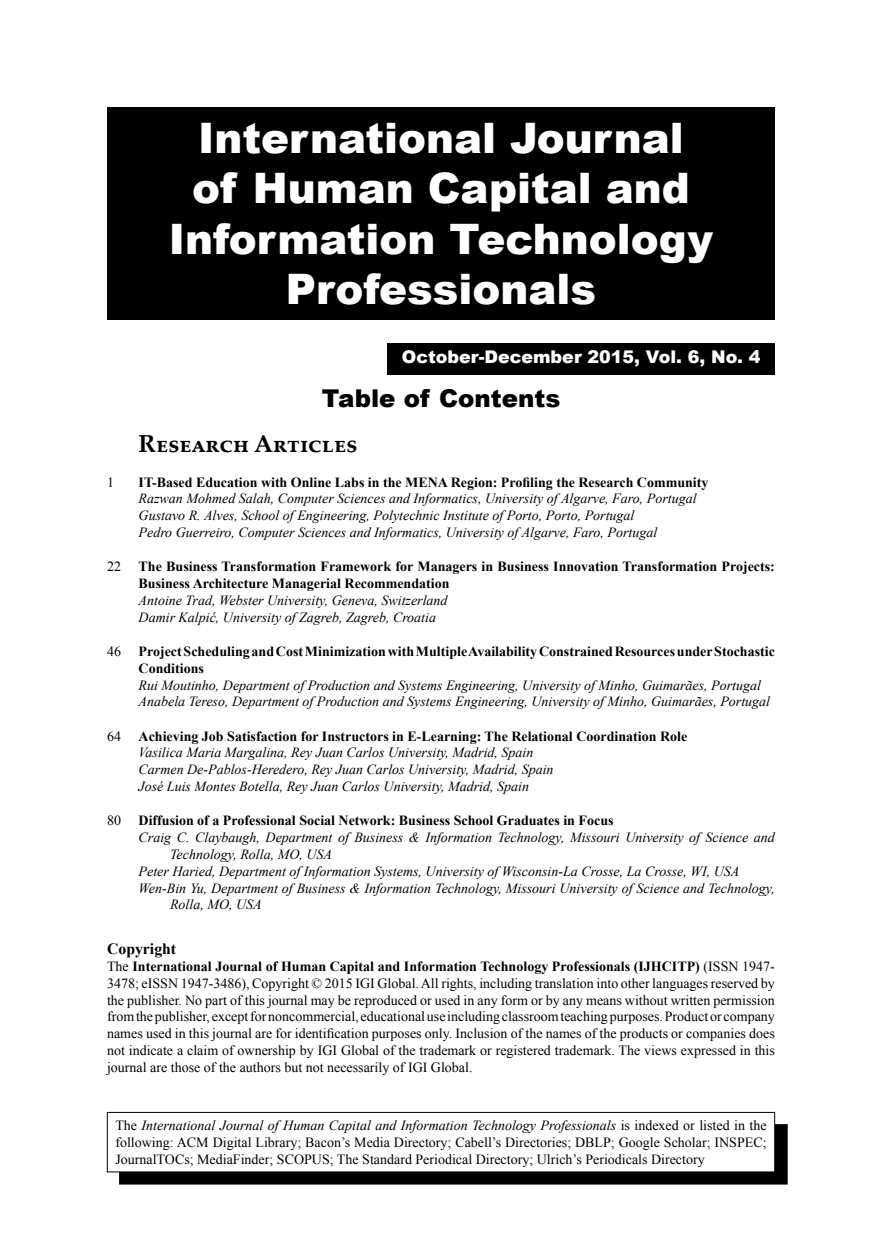
<style>
.page{position:relative;width:882px;height:1260px;background:#fff}
.page>*{position:absolute;margin:0;border:0;box-sizing:border-box;transform-origin:0 0}
.t1{font:900 42px/50.4px "Arial";color:#fff;text-align:center}
.t2{font:700 24.5px "Palatino Linotype";color:#000}
.t3{font:900 24.5px "Arial";color:#000}
.t4{font:900 17.5px "Arial";color:#fff}
.t5{font:700 15.75px "Times New Roman";color:#000}
.t6{font:italic 14px/16.8px "Times New Roman";color:#000}
.t7{font:14px/16.8px "Times New Roman";color:#000;text-align:justify}
.t8{font:700 14px/16.8px "Times New Roman";color:#000}
.s1{font-weight:700}
.s2{font-style:italic}
</style>
<div class="page">
<div style="left:119px;top:1124px;width:668px;height:61px;background:#000"></div>
<div style="left:107px;top:1112px;width:668px;height:60px;background:#fff"></div>
<div style="left:107px;top:1112px;width:668px;height:60px;border:1px solid #000"></div>
<div style="left:387px;top:343px;width:388px;height:31px;background:#000"></div>
<div style="left:107px;top:107px;width:668px;height:213px;background:#000"></div>
<h1 class="t1" style="left:169px;top:111px;width:546px">International Journal<br>of Human Capital and<br>Information Technology<br>Professionals</h1>
<p class="t4" style="left:402px;top:344px;width:360px">October-December 2015, Vol. 6, No. 4</p>
<h2 class="t3" style="left:322px;top:380px;width:240px">Table of Contents</h2>
<h2 class="t2" style="left:139px;top:427px;width:220px">Research Articles</h2>
<p class="t7" style="left:107px;top:473px;width:8px">1</p>
<p class="t8" style="left:139px;top:473px;width:571px">IT-Based Education with Online Labs in the MENA Region: Profiling the Research Community</p>
<p class="t6" style="left:139px;top:490px;width:559px">Razwan Mohmed Salah, Computer Sciences and Informatics, University of Algarve, Faro, Portugal<br>Gustavo R. Alves, School of Engineering, Polytechnic Institute of Porto, Porto, Portugal<br>Pedro Guerreiro, Computer Sciences and Informatics, University of Algarve, Faro, Portugal</p>
<p class="t7" style="left:107px;top:558px;width:15px">22</p>
<p class="t8" style="left:139px;top:558px;width:638px">The Business Transformation Framework for Managers in Business Innovation Transformation Projects:<br>Business Architecture Managerial Recommendation</p>
<p class="t6" style="left:139px;top:591px;width:311px">Antoine Trad, Webster University, Geneva, Switzerland<br>Damir Kalpić, University of Zagreb, Zagreb, Croatia</p>
<p class="t7" style="left:107px;top:643px;width:15px">46</p>
<p class="t8" style="left:139px;top:643px;width:638px">Project Scheduling and Cost Minimization with Multiple Availability Constrained Resources under Stochastic<br>Conditions</p>
<p class="t6" style="left:139px;top:676px;width:633px">Rui Moutinho, Department of Production and Systems Engineering, University of Minho, Guimarães, Portugal<br>Anabela Tereso, Department of Production and Systems Engineering, University of Minho, Guimarães, Portugal</p>
<p class="t7" style="left:107px;top:727px;width:15px">64</p>
<p class="t8" style="left:139px;top:727px;width:550px">Achieving Job Satisfaction for Instructors in E-Learning: The Relational Coordination Role</p>
<p class="t6" style="left:139px;top:744px;width:417px">Vasilica Maria Margalina, Rey Juan Carlos University, Madrid, Spain<br>Carmen De-Pablos-Heredero, Rey Juan Carlos University, Madrid, Spain<br>José Luis Montes Botella, Rey Juan Carlos University, Madrid, Spain</p>
<p class="t7" style="left:107px;top:812px;width:15px">80</p>
<p class="t8" style="left:139px;top:812px;width:476px">Diffusion of a Professional Social Network: Business School Graduates in Focus</p>
<p class="t6" style="left:139px;top:829px;width:638px">Craig C. Claybaugh, Department of Business &amp; Information Technology, Missouri University of Science and</p>
<p class="t6" style="left:170px;top:846px;width:164px">Technology, Rolla, MO, USA</p>
<p class="t6" style="left:139px;top:862px;width:602px">Peter Haried, Department of Information Systems, University of Wisconsin-La Crosse, La Crosse, WI, USA</p>
<p class="t6" style="left:139px;top:879px;width:638px">Wen-Bin Yu, Department of Business &amp; Information Technology, Missouri University of Science and Technology,</p>
<p class="t6" style="left:170px;top:896px;width:93px">Rolla, MO, USA</p>
<p class="t5" style="left:107px;top:938px;width:71px">Copyright</p>
<p class="t7" style="left:107px;top:958px;width:669px">The <span class="s1">International Journal of Human Capital and Information Technology Professionals (IJHCITP)</span> (ISSN 1947- 3478; eISSN 1947-3486), Copyright © 2015 IGI Global. All rights, including translation into other languages reserved by the publisher. No part of this journal may be reproduced or used in any form or by any means without written permission from the publisher, except for noncommercial, educational use including classroom teaching purposes. Product or company names used in this journal are for identification purposes only. Inclusion of the names of the products or companies does not indicate a claim of ownership by IGI Global of the trademark or registered trademark. The views expressed in this journal are those of the authors but not necessarily of IGI Global.</p>
<p class="t7" style="left:115px;top:1117px;width:653px">The <span class="s2">International Journal of Human Capital and Information Technology Professionals</span> is indexed or listed in the following: ACM Digital Library; Bacon’s Media Directory; Cabell’s Directories; DBLP; Google Scholar; INSPEC; JournalTOCs; MediaFinder; SCOPUS; The Standard Periodical Directory; Ulrich’s Periodicals Directory</p>
</div>
